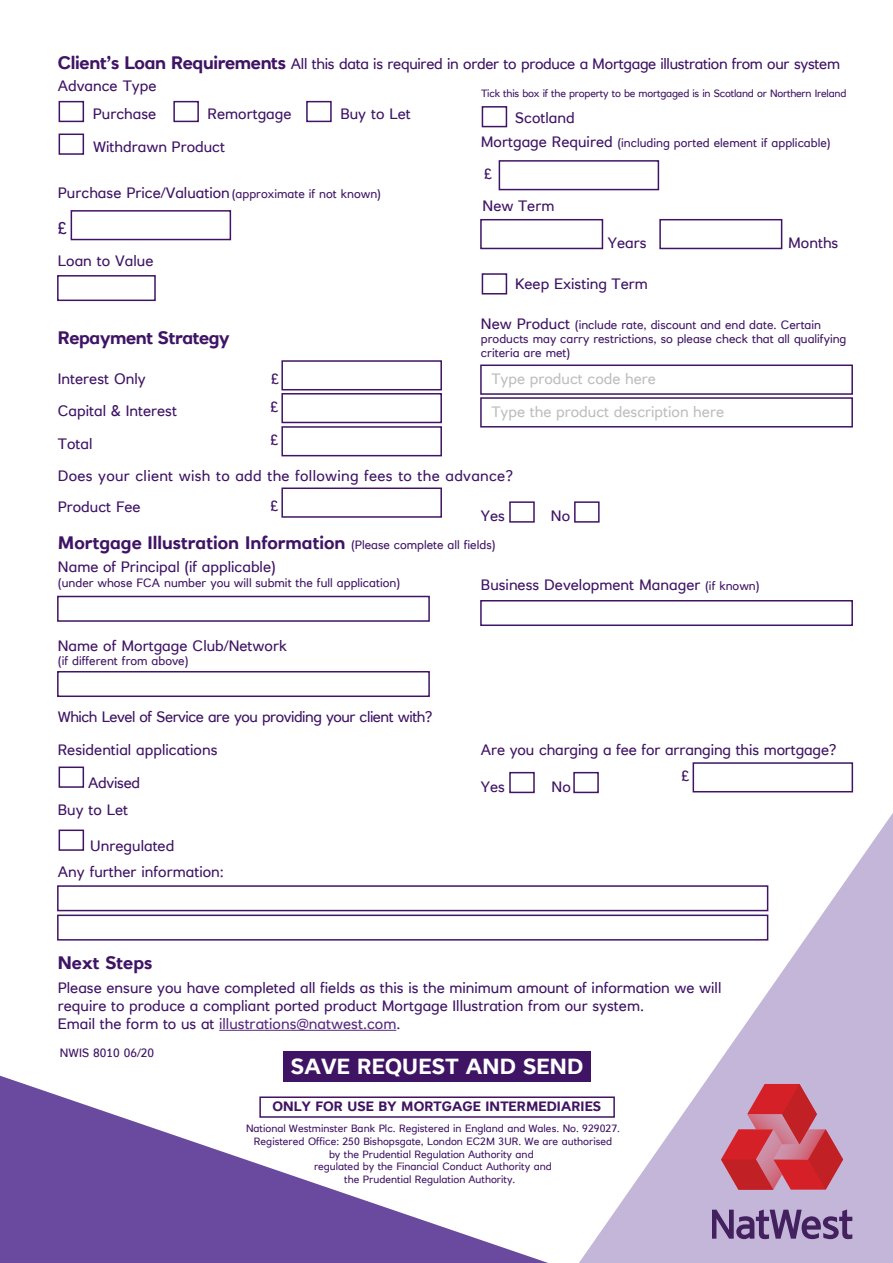
<style>
.page{position:relative;width:893px;height:1263px;background:#fff}
.page>*{position:absolute;margin:0;border:0;box-sizing:border-box;transform-origin:0 0}
.t1{font:700 21.75px "RN House Sans";letter-spacing:.01em;color:#fff}
.t2{font:700 18px "RN House Sans";color:#3f1464}
.t3{font:700 18px "RN House Sans";letter-spacing:-.02em;color:#3f1464}
.t4{font:17.25px "RN House Sans";color:#3f1464}
.t5{font:15px/18px "RN House Sans";color:#3f1464}
.t6{font:15px/22.6px "RN House Sans";letter-spacing:-.02em;color:#3f1464}
.t7{font:15px/30.9px "RN House Sans";letter-spacing:.02em;color:#3f1464}
.t8{font:15px "RN House Sans";letter-spacing:-.03em;color:#3f1464}
.t9{font:15px/32.7px "RN House Sans";color:#bfbebe}
.t10{font:700 13.5px "RN House Sans";letter-spacing:.01em;color:#3f1464}
.t11{font:12px/14.4px "RN House Sans";color:#3f1464}
.t12{font:10.5px "RN House Sans";color:#3f1464}
.t13{font:10.5px "RN House Sans";letter-spacing:-.02em;color:#3f1464}
.s1{font-weight:700;font-size:18px}
.s2{font-size:15px}
.s3{font-size:12px}
.s4{font-weight:400;font-size:12px}
.s5{color:#5a2b7e}
</style>
<div class="page">
<svg style="left:579px;top:813px;width:314px;height:450px"></svg>
<svg style="left:0;top:1076px;width:548px;height:187px;fill:#6a4a9e"></svg>
<div style="left:59px;top:101px;width:25px;height:21px;border:2px solid #3f1464"></div>
<div style="left:173px;top:101px;width:26px;height:21px;border:2px solid #3f1464"></div>
<div style="left:306px;top:101px;width:26px;height:21px;border:2px solid #3f1464"></div>
<div style="left:482px;top:106px;width:25px;height:21px;border:2px solid #3f1464"></div>
<div style="left:482px;top:273px;width:25px;height:21px;border:2px solid #3f1464"></div>
<div style="left:71px;top:210px;width:160px;height:30px;border:2px solid #3f1464"></div>
<div style="left:499px;top:160px;width:160px;height:30px;border:2px solid #3f1464"></div>
<div style="left:57px;top:275px;width:99px;height:26px;border:2px solid #3f1464"></div>
<div style="left:480px;top:219px;width:123px;height:30px;border:2px solid #3f1464"></div>
<div style="left:659px;top:219px;width:123px;height:30px;border:2px solid #3f1464"></div>
<div style="left:281px;top:360px;width:161px;height:30px;border:2px solid #3f1464"></div>
<div style="left:480px;top:364px;width:373px;height:31px;border:2px solid #3f1464"></div>
<div style="left:281px;top:393px;width:161px;height:30px;border:2px solid #3f1464"></div>
<div style="left:480px;top:397px;width:373px;height:30px;border:2px solid #3f1464"></div>
<div style="left:281px;top:426px;width:161px;height:30px;border:2px solid #3f1464"></div>
<div style="left:281px;top:487px;width:161px;height:31px;border:2px solid #3f1464"></div>
<div style="left:509px;top:501px;width:26px;height:22px;border:2px solid #3f1464"></div>
<div style="left:574px;top:501px;width:26px;height:22px;border:2px solid #3f1464"></div>
<div style="left:57px;top:596px;width:373px;height:26px;border:2px solid #3f1464"></div>
<div style="left:480px;top:600px;width:373px;height:26px;border:2px solid #3f1464"></div>
<div style="left:57px;top:671px;width:373px;height:26px;border:2px solid #3f1464"></div>
<div style="left:59px;top:766px;width:25px;height:22px;border:2px solid #3f1464"></div>
<div style="left:509px;top:772px;width:26px;height:21px;border:2px solid #3f1464"></div>
<div style="left:573px;top:772px;width:26px;height:21px;border:2px solid #3f1464"></div>
<div style="left:693px;top:762px;width:160px;height:30px;border:2px solid #3f1464"></div>
<div style="left:59px;top:829px;width:25px;height:22px;border:2px solid #3f1464"></div>
<div style="left:57px;top:885px;width:711px;height:26px;border:2px solid #3f1464"></div>
<div style="left:57px;top:914px;width:711px;height:26px;border:2px solid #3f1464"></div>
<hr style="left:219px;top:1030px;width:177px;height:1px;background:#5a2b7e">
<div style="left:259px;top:1096px;width:356px;height:22px;border:2px solid #3f1464"></div>
<div style="left:59px;top:134px;width:25px;height:21px;border:2px solid #3f1464"></div>
<svg style="left:712px;top:1209px;width:140px;height:30px;background:#876f9e"></svg>
<svg style="left:721px;top:1084px;width:122px;height:106px;background:#c96273"></svg>
<div style="left:283px;top:1052px;width:308px;height:30px;background:#3f1464"></div>
<p class="t6" style="left:58px;top:52px;width:784px"><span class="s1">Client’s Loan Requirements</span> All this data is required in order to produce a Mortgage illustration from our system<br>Advance Type</p>
<p class="t5" style="left:93px;top:105px;width:65px">Purchase</p>
<p class="t5" style="left:208px;top:105px;width:85px">Remortgage</p>
<p class="t5" style="left:340px;top:105px;width:72px">Buy to Let</p>
<p class="t13" style="left:481px;top:87px;width:367px">Tick this box if the property to be mortgaged is in Scotland or Northern Ireland</p>
<p class="t5" style="left:515px;top:109px;width:61px">Scotland</p>
<p class="t11" style="left:481px;top:135px;width:351px"><span class="s2">Mortgage Required</span> (including ported element if applicable)</p>
<p class="t5" style="left:484px;top:164px;width:10px">£</p>
<p class="t5" style="left:93px;top:137px;width:133px">Withdrawn Product</p>
<p class="t5" style="left:58px;top:184px;width:325px">Purchase Price/Valuation <span class="s3">(approximate if not known)</span></p>
<p class="t4" style="left:58px;top:217px;width:11px">£</p>
<p class="t5" style="left:58px;top:252px;width:97px">Loan to Value</p>
<p class="t5" style="left:483px;top:196px;width:73px">New Term</p>
<p class="t5" style="left:608px;top:234px;width:40px">Years</p>
<p class="t5" style="left:788px;top:234px;width:52px">Months</p>
<p class="t5" style="left:515px;top:275px;width:134px">Keep Existing Term</p>
<p class="t11" style="left:481px;top:317px;width:367px"><span class="s2">New Product</span> (include rate, discount and end date. Certain products may carry restrictions, so please check that all qualifying criteria are met)</p>
<p class="t9" style="left:491px;top:362px;width:234px">Type product code here<br>Type the product description here</p>
<p class="t3" style="left:58px;top:327px;width:173px">Repayment Strategy</p>
<p class="t5" style="left:58px;top:369px;width:89px">Interest Only</p>
<p class="t5" style="left:271px;top:369px;width:10px">£</p>
<p class="t5" style="left:58px;top:402px;width:121px">Capital &amp; Interest</p>
<p class="t5" style="left:270px;top:398px;width:10px">£</p>
<p class="t5" style="left:58px;top:435px;width:36px">Total</p>
<p class="t5" style="left:270px;top:431px;width:10px">£</p>
<p class="t7" style="left:58px;top:461px;width:457px">Does your client wish to add the following fees to the advance?<br>Product Fee</p>
<p class="t5" style="left:270px;top:496px;width:10px">£</p>
<p class="t5" style="left:481px;top:507px;width:26px">Yes</p>
<p class="t5" style="left:551px;top:507px;width:21px">No</p>
<p class="t2" style="left:58px;top:532px;width:439px">Mortgage Illustration Information <span class="s4">(Please complete all fields)</span></p>
<p class="t5" style="left:58px;top:558px;width:219px">Name of Principal (if applicable)</p>
<p class="t11" style="left:58px;top:575px;width:344px">(under whose FCA number you will submit the full application)</p>
<p class="t5" style="left:481px;top:575px;width:280px">Business Development Manager <span class="s3">(if known)</span></p>
<p class="t5" style="left:58px;top:636px;width:231px">Name of Mortgage Club/Network</p>
<p class="t11" style="left:58px;top:653px;width:132px">(if different from above)</p>
<p class="t8" style="left:58px;top:707px;width:376px">Which Level of Service are you providing your client with?</p>
<p class="t5" style="left:58px;top:741px;width:161px">Residential applications</p>
<p class="t5" style="left:481px;top:740px;width:357px">Are you charging a fee for arranging this mortgage?</p>
<p class="t6" style="left:88px;top:771px;width:53px">Advised</p>
<p class="t5" style="left:481px;top:777px;width:26px">Yes</p>
<p class="t5" style="left:552px;top:777px;width:21px">No</p>
<p class="t5" style="left:682px;top:767px;width:10px">£</p>
<p class="t5" style="left:58px;top:801px;width:72px">Buy to Let</p>
<p class="t5" style="left:58px;top:832px;width:167px;line-height:26.5px;text-indent:32px">Unregulated<br>Any further information:</p>
<p class="t2" style="left:58px;top:952px;width:96px">Next Steps</p>
<p class="t5" style="left:58px;top:978px;width:665px">Please ensure you have completed all fields as this is the minimum amount of information we will require to produce a compliant ported product Mortgage Illustration from our system.<br>Email the form to us at <span class="s5">illustrations@natwest.com</span>.</p>
<p class="t11" style="left:60px;top:1045px;width:96px">NWIS 8010 06/20</p>
<h1 class="t1" style="left:291px;top:1053px;width:294px">SAVE REQUEST AND SEND</h1>
<p class="t10" style="left:272px;top:1098px;width:330px">ONLY FOR USE BY MORTGAGE INTERMEDIARIES</p>
<p class="t12" style="left:246px;top:1122px;width:375px">National Westminster Bank Plc. Registered in England and Wales. No. 929027.</p>
<p class="t12" style="left:254px;top:1135px;width:360px">Registered Office: 250 Bishopsgate, London EC2M 3UR. We are authorised</p>
<p class="t12" style="left:329px;top:1147px;width:206px">by the Prudential Regulation Authority and</p>
<p class="t12" style="left:314px;top:1160px;width:239px">regulated by the Financial Conduct Authority and</p>
<p class="t12" style="left:344px;top:1172px;width:172px">the Prudential Regulation Authority.</p>
</div>
